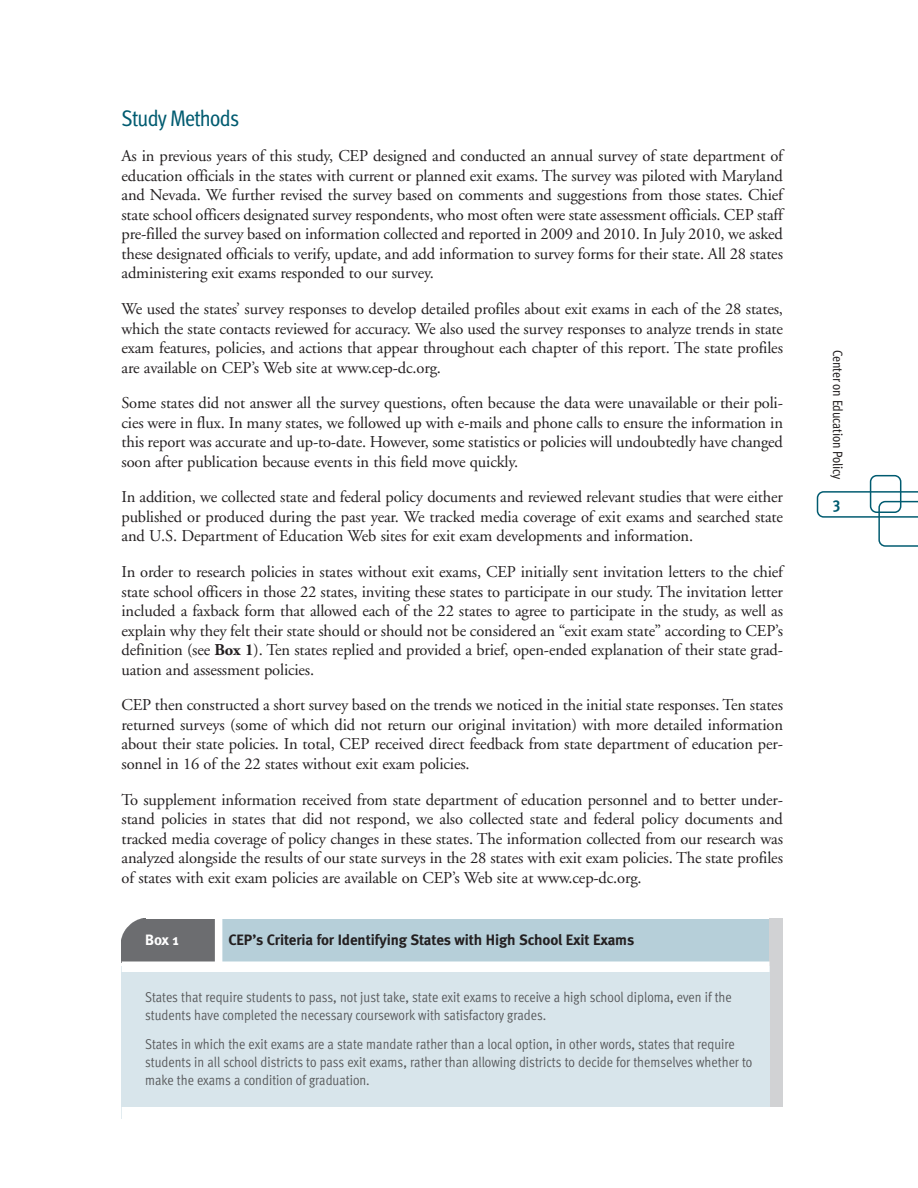
<style>
.page{position:relative;width:918px;height:1188px;background:#fff}
.page>*{position:absolute;margin:0;border:0;box-sizing:border-box;transform-origin:0 0}
.t1{font:22.5px "Meta Cond";letter-spacing:-.03em;color:#005b70}
.t2{font:16.5px/19.5px "Adobe Garamond";letter-spacing:-.01em;color:#231f20;text-align:justify}
.t3{font:700 16.5px "Meta Cond";color:#005b70}
.t4{font:700 15px "Meta";letter-spacing:-.005em;color:#231f20}
.t5{font:700 15px "Meta";color:#fff}
.t6{font:14.25px/18px "Meta Cond Normal LF";color:#57585a}
.t7{font:13.5px "Meta Cond";letter-spacing:-.01em;color:#231f20}
.s1{font-weight:700}
</style>
<div class="page">
<svg style="left:817px;top:475px;width:101px;height:72px"></svg>
<img style="left:122px;top:919px;width:23px;height:43px">
<div style="left:145px;top:919px;width:74px;height:48px;background:#6c6d70"></div>
<div style="left:219px;top:919px;width:551px;height:48px;background:#b6cfd9"></div>
<div style="left:770px;top:919px;width:13px;height:194px;background:#d1d2d4"></div>
<div style="left:122px;top:967px;width:23px;height:152px;background:#d8e5eb"></div>
<div style="left:145px;top:967px;width:625px;height:152px;background:#d8e5eb"></div>
<div style="left:215px;top:919px;width:7px;height:53px;background:#fff"></div>
<div style="left:122px;top:962px;width:648px;height:10px;background:#fff"></div>
<div style="left:122px;top:1107px;width:661px;height:12px;background:#fff"></div>
<h1 class="t1" style="left:122px;top:109px;width:119px">Study Methods</h1>
<p class="t2" style="left:122px;top:148px;width:663px">As in previous years of this study, CEP designed and conducted an annual survey of state department of education officials in the states with current or planned exit exams. The survey was piloted with Maryland and Nevada. We further revised the survey based on comments and suggestions from those states. Chief state school officers designated survey respondents, who most often were state assessment officials. CEP staff pre-filled the survey based on information collected and reported in 2009 and 2010. In July 2010, we asked these designated officials to verify, update, and add information to survey forms for their state. All 28 states administering exit exams responded to our survey.</p>
<p class="t2" style="left:122px;top:301px;width:663px">We used the states’ survey responses to develop detailed profiles about exit exams in each of the 28 states, which the state contacts reviewed for accuracy. We also used the survey responses to analyze trends in state exam features, policies, and actions that appear throughout each chapter of this report. The state profiles are available on CEP’s Web site at www.cep-dc.org.</p>
<p class="t2" style="left:122px;top:395px;width:663px">Some states did not answer all the survey questions, often because the data were unavailable or their poli&shy;cies were in flux. In many states, we followed up with e-mails and phone calls to ensure the information in this report was accurate and up-to-date. However, some statistics or policies will undoubtedly have changed soon after publication because events in this field move quickly.</p>
<p class="t2" style="left:122px;top:489px;width:663px">In addition, we collected state and federal policy documents and reviewed relevant studies that were either published or produced during the past year. We tracked media coverage of exit exams and searched state and U.S. Department of Education Web sites for exit exam developments and information.</p>
<p class="t2" style="left:122px;top:564px;width:663px">In order to research policies in states without exit exams, CEP initially sent invitation letters to the chief state school officers in those 22 states, inviting these states to participate in our study. The invitation letter included a faxback form that allowed each of the 22 states to agree to participate in the study, as well as explain why they felt their state should or should not be considered an “exit exam state” according to CEP’s definition (see <span class="s1">Box 1</span>). Ten states replied and provided a brief, open-ended explanation of their state grad&shy;uation and assessment policies.</p>
<p class="t2" style="left:122px;top:697px;width:663px">CEP then constructed a short survey based on the trends we noticed in the initial state responses. Ten states returned surveys (some of which did not return our original invitation) with more detailed information about their state policies. In total, CEP received direct feedback from state department of education per&shy;sonnel in 16 of the 22 states without exit exam policies.</p>
<p class="t2" style="left:121px;top:791px;width:663px">To supplement information received from state department of education personnel and to better under&shy;stand policies in states that did not respond, we also collected state and federal policy documents and tracked media coverage of policy changes in these states. The information collected from our research was analyzed alongside the results of our state surveys in the 28 states with exit exam policies. The state profiles of states with exit exam policies are available on CEP’s Web site at www.cep-dc.org.</p>
<p class="t5" style="left:145px;top:935px;width:35px">Box 1</p>
<p class="t4" style="left:228px;top:935px;width:407px">CEP’s Criteria for Identifying States with High School Exit Exams</p>
<p class="t6" style="left:145px;top:989px;width:588px">States that require students to pass, not just take, state exit exams to receive a high school diploma, even if the students have completed the necessary coursework with satisfactory grades.</p>
<p class="t6" style="left:145px;top:1036px;width:609px">States in which the exit exams are a state mandate rather than a local option, in other words, states that require students in all school districts to pass exit exams, rather than allowing districts to decide for themselves whether to make the exams a condition of graduation.</p>
<p class="t7" style="left:843px;top:350px;width:130px;rotate:90deg">Center on Education Policy</p>
<p class="t3" style="left:833px;top:497px;width:9px">3</p>
</div>
